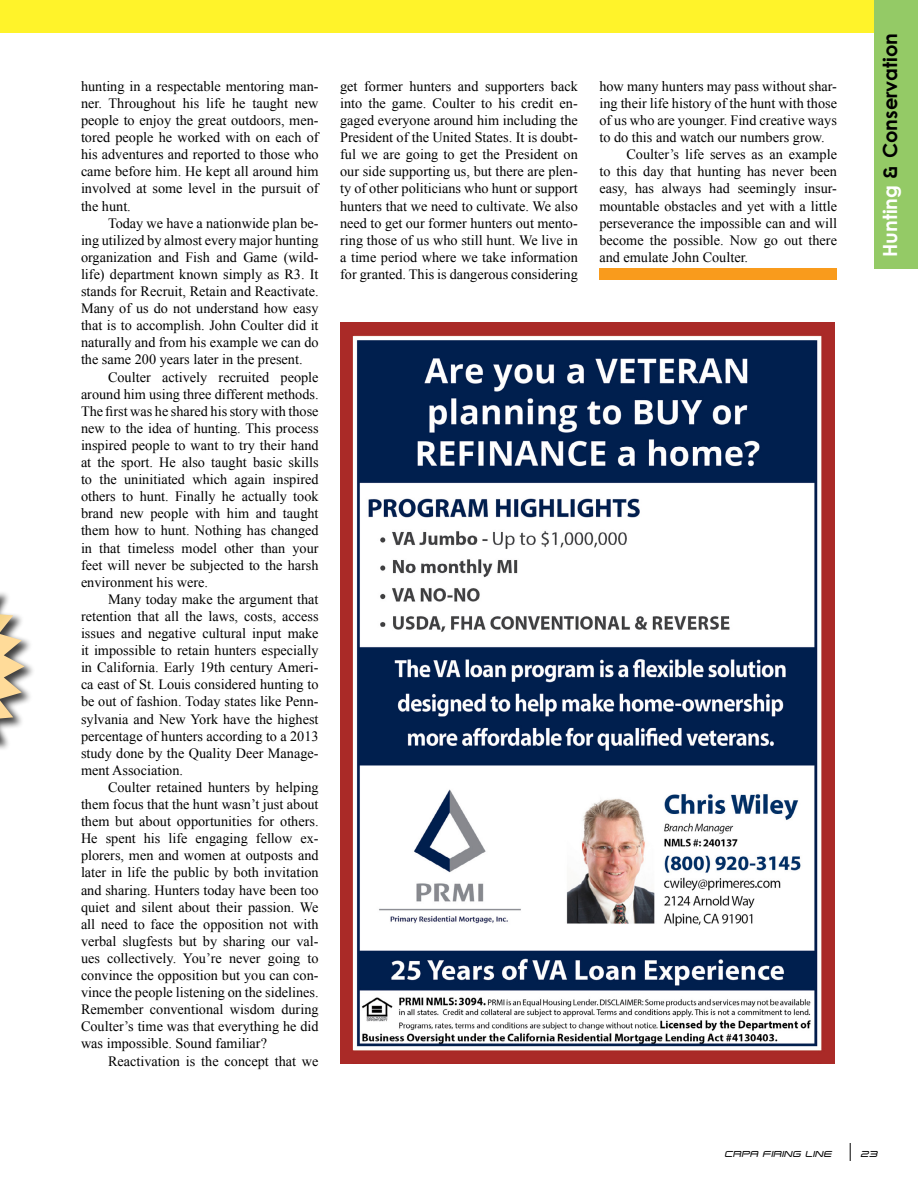
<style>
.page{position:relative;width:918px;height:1188px;background:#fff}
.page>*{position:absolute;margin:0;border:0;box-sizing:border-box;transform-origin:0 0}
.t1{font:700 19.5px "Levenim";color:#000}
.t2{font:14.25px/17.1px "Times New Roman";color:#000;text-align:justify}
.t3{font:italic 700 8.4px "Expansiva";letter-spacing:.04em;color:#000}
.s1{color:#fff}
</style>
<div class="page">
<svg style="left:850px;top:1143px;width:1px;height:18px"></svg>
<div style="left:874px;top:0;width:44px;height:269px;background:#94ca66"></div>
<div style="left:0;top:540px;width:35px;height:262px;background:#000;opacity:.75"></div>
<svg style="left:0;top:614px;width:25px;height:104px;background:#cdbea3"></svg>
<div style="left:599px;top:269px;width:238px;height:11px;background:#f99b1c"></div>
<div style="left:0;top:0;width:874px;height:33px;background:#fff32a"></div>
<img style="left:340px;top:322px;width:494px;height:741px">
<p class="t2" style="left:81px;top:77px;width:239px">hunting in a respectable mentoring man&shy;ner. Throughout his life he taught new people to enjoy the great outdoors, men&shy;tored people he worked with on each of his adventures and reported to those who came before him. He kept all around him involved at some level in the pursuit of the hunt.</p>
<p class="t2" style="left:81px;top:214px;width:239px;text-indent:27px">Today we have a nationwide plan be&shy;ing utilized by almost every major hunting organization and Fish and Game (wild&shy;life) department known simply as R3. It stands for Recruit, Retain and Reactivate.<br>Many of us do not understand how easy that is to accomplish. John Coulter did it naturally and from his example we can do the same 200 years later in the present.</p>
<p class="t2" style="left:81px;top:368px;width:239px;text-indent:27px">Coulter actively recruited people around him using three different methods.<br>The first was he shared his story with those new to the idea of hunting. This process inspired people to want to try their hand at the sport. He also taught basic skills to the uninitiated which again inspired others to hunt. Finally he actually took brand new people with him and taught them how to hunt. Nothing has changed in that timeless model other than your feet will never be subjected to the harsh environment his were.</p>
<p class="t2" style="left:81px;top:590px;width:239px;text-indent:27px">Many today make the argument that retention that all the laws, costs, access issues and negative cultural input make it impossible to retain hunters especially in California. Early 19th century Ameri&shy;ca east of St. Louis considered hunting to be out of fashion. Today states like Penn&shy;sylvania and New York have the highest percentage of hunters according to a 2013 study done by the Quality Deer Manage&shy;ment Association.</p>
<p class="t2" style="left:81px;top:778px;width:239px;text-indent:27px">Coulter retained hunters by helping them focus that the hunt wasn’t just about them but about opportunities for others.<br>He spent his life engaging fellow ex&shy;plorers, men and women at outposts and later in life the public by both invitation and sharing. Hunters today have been too quiet and silent about their passion. We all need to face the opposition not with verbal slugfests but by sharing our val&shy;ues collectively. You’re never going to convince the opposition but you can con&shy;vince the people listening on the sidelines.<br>Remember conventional wisdom during Coulter’s time was that everything he did was impossible. Sound familiar?</p>
<p class="t2" style="left:108px;top:1052px;width:212px">Reactivation is the concept that we</p>
<p class="t2" style="left:340px;top:77px;width:239px">get former hunters and supporters back into the game. Coulter to his credit en&shy;gaged everyone around him including the President of the United States. It is doubt&shy;ful we are going to get the President on our side supporting us, but there are plen&shy;ty of other politicians who hunt or support hunters that we need to cultivate. We also need to get our former hunters out mento&shy;ring those of us who still hunt. We live in a time period where we take information for granted. This is dangerous considering</p>
<p class="t2" style="left:599px;top:77px;width:239px">how many hunters may pass without shar-</p>
<p class="t2" style="left:599px;top:94px;width:239px">ing their life history of the hunt with those</p>
<p class="t2" style="left:599px;top:112px;width:239px">of us who are younger. Find creative ways</p>
<p class="t2" style="left:599px;top:129px;width:227px">to do this and watch our numbers grow.</p>
<p class="t2" style="left:626px;top:146px;width:212px">Coulter’s life serves as an example</p>
<p class="t2" style="left:599px;top:163px;width:239px">to this day that hunting has never been</p>
<p class="t2" style="left:599px;top:180px;width:239px">easy, has always had seemingly insur-</p>
<p class="t2" style="left:599px;top:197px;width:239px">mountable obstacles and yet with a little</p>
<p class="t2" style="left:599px;top:214px;width:239px">perseverance the impossible can and will</p>
<p class="t2" style="left:599px;top:231px;width:239px">become the possible. Now go out there</p>
<p class="t2" style="left:599px;top:248px;width:150px">and emulate John Coulter.</p>
<h1 class="t1" style="left:879px;top:244px;width:225px;rotate:-90deg"><span class="s1">Hunting</span> &amp; Conservation</h1>
<h1 class="t1" style="left:879px;top:257px;width:225px;rotate:-90deg"><span class="s1">Hunting</span> &amp; Conservation</h1>
<p class="t3" style="left:725px;top:1148px;width:108px">CRPA FIRING LINE</p>
<p class="t3" style="left:861px;top:1148px;width:18px">23</p>
</div>
